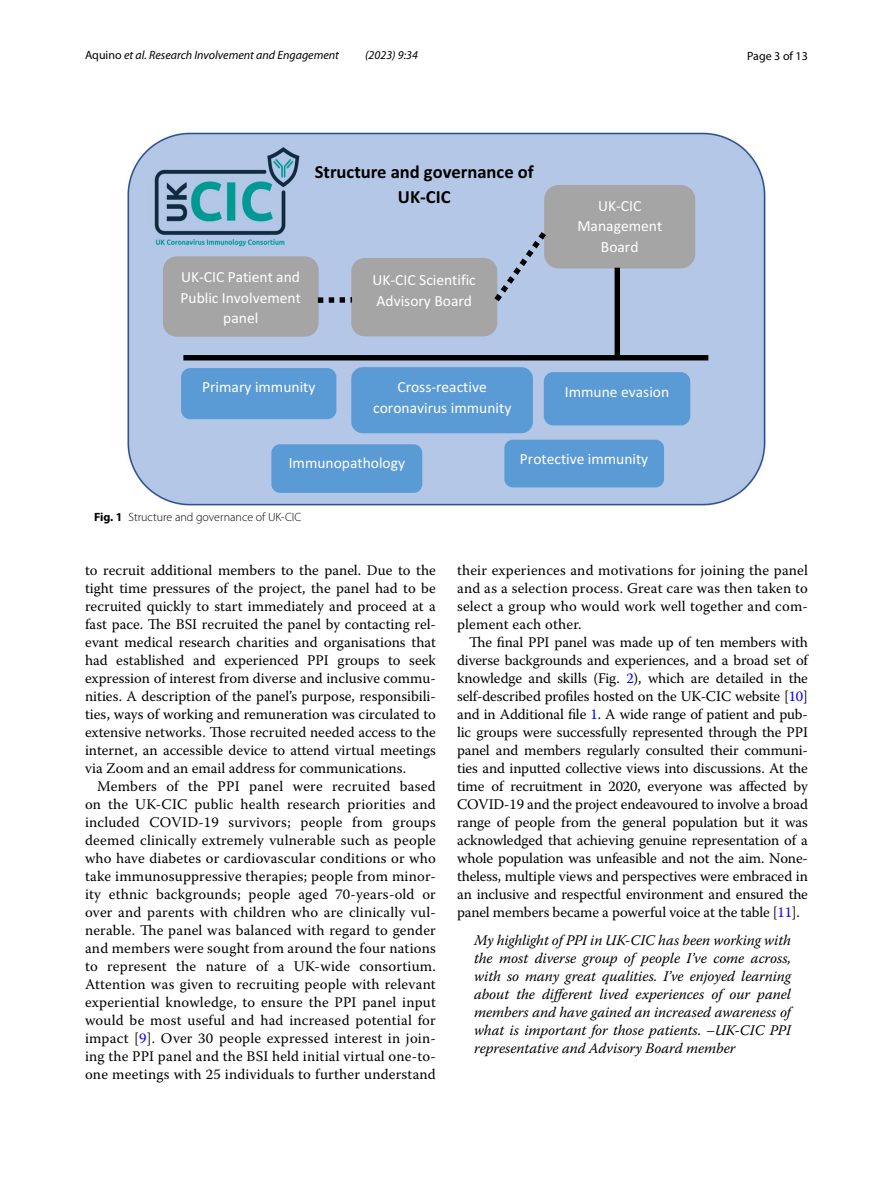
<style>
.page{position:relative;width:893px;height:1187px;background:#fff}
.page>*{position:absolute;margin:0;border:0;box-sizing:border-box;transform-origin:0 0}
.t1{font:700 18.6px/24.5px "Calibri";color:#000;text-align:center}
.t2{font:15.6px/20.4px "Calibri";color:#fff;text-align:center}
.t3{font:14.7px/18px "Warnock Pro";letter-spacing:.01em;color:#000;text-align:justify}
.t4{font:italic 14.7px/18px "Warnock Pro";letter-spacing:-.005em;color:#000;text-align:justify}
.t5{font:italic 12px "Myriad Pro";color:#000}
.t6{font:300 12px "Myriad Pro";color:#000}
.t7{font:12px "Myriad Pro";color:#000}
.s1{font-style:normal}
.s2{font-weight:700}
.s3{color:#00f}
</style>
<div class="page">
<img style="left:127px;top:133px;width:638px;height:372px">
<div style="left:545px;top:186px;width:149px;height:82px;background:#a5a5a5;border-radius:14px"></div>
<div style="left:544px;top:185px;width:151px;height:83px;border:2px solid #a5a5a5;border-radius:14px"></div>
<div style="left:352px;top:259px;width:145px;height:76px;background:#a5a5a5;border-radius:13px"></div>
<div style="left:351px;top:258px;width:146px;height:78px;border:2px solid #a5a5a5;border-radius:13px"></div>
<div style="left:164px;top:257px;width:154px;height:79px;background:#a5a5a5;border-radius:13px"></div>
<div style="left:163px;top:256px;width:156px;height:80px;border:2px solid #a5a5a5;border-radius:13px"></div>
<div style="left:182px;top:369px;width:154px;height:49px;background:#5b9bd5;border-radius:8px"></div>
<div style="left:181px;top:368px;width:155px;height:51px;border:2px solid #5b9bd5;border-radius:8px"></div>
<div style="left:505px;top:440px;width:158px;height:46px;background:#5b9bd5;border-radius:8px"></div>
<div style="left:504px;top:439px;width:160px;height:48px;border:2px solid #5b9bd5;border-radius:8px"></div>
<div style="left:272px;top:445px;width:149px;height:47px;background:#5b9bd5;border-radius:8px"></div>
<div style="left:271px;top:444px;width:151px;height:49px;border:2px solid #5b9bd5;border-radius:8px"></div>
<div style="left:352px;top:368px;width:180px;height:64px;background:#5b9bd5;border-radius:11px"></div>
<div style="left:351px;top:367px;width:182px;height:66px;border:2px solid #5b9bd5;border-radius:11px"></div>
<div style="left:545px;top:373px;width:144px;height:51px;background:#5b9bd5;border-radius:9px"></div>
<div style="left:544px;top:372px;width:146px;height:53px;border:2px solid #5b9bd5;border-radius:9px"></div>
<div style="left:615px;top:268px;width:5px;height:90px;background:#000"></div>
<div style="left:183px;top:355px;width:525px;height:5px;background:#000"></div>
<svg style="left:312px;top:224px;width:241px;height:83px"></svg>
<p class="t5" style="left:85px;top:48px;width:255px"><span class="s1">Aquino</span> et al. Research Involvement and Engagement</p>
<p class="t5" style="left:365px;top:48px;width:54px">(2023) 9:34</p>
<p class="t7" style="left:747px;top:48px;width:62px">Page 3 of 13</p>
<p class="t1" style="left:315px;top:160px;width:220px">Structure and governance of<br>UK-CIC</p>
<p class="t2" style="left:181px;top:266px;width:122px">UK-CIC Patient and<br>Public Involvement panel</p>
<p class="t2" style="left:373px;top:269px;width:105px;text-align:left">UK-CIC Scientific<br>Advisory Board</p>
<p class="t2" style="left:577px;top:195px;width:86px">UK-CIC<br>Management<br>Board</p>
<p class="t2" style="left:202px;top:376px;width:115px">Primary immunity</p>
<p class="t2" style="left:373px;top:376px;width:140px">Cross-reactive coronavirus immunity</p>
<p class="t2" style="left:565px;top:381px;width:106px">Immune evasion</p>
<p class="t2" style="left:289px;top:452px;width:118px">Immunopathology</p>
<p class="t6" style="left:94px;top:510px;width:209px"><span class="s2">Fig. 1</span> Structure and governance of UK-CIC</p>
<p class="t3" style="left:85px;top:561px;width:352px">to recruit additional members to the panel. Due to the tight time pressures of the project, the panel had to be recruited quickly to start immediately and proceed at a fast pace. The BSI recruited the panel by contacting rel&shy;evant medical research charities and organisations that had established and experienced PPI groups to seek expression of interest from diverse and inclusive commu&shy;nities. A description of the panel’s purpose, responsibili&shy;ties, ways of working and remuneration was circulated to extensive networks. Those recruited needed access to the internet, an accessible device to attend virtual meetings via Zoom and an email address for communications.</p>
<p class="t3" style="left:85px;top:777px;width:352px;text-indent:12px">Members of the PPI panel were recruited based on the UK-CIC public health research priorities and included COVID-19 survivors; people from groups deemed clinically extremely vulnerable such as people who have diabetes or cardiovascular conditions or who take immunosuppressive therapies; people from minor&shy;ity ethnic backgrounds; people aged 70-years-old or over and parents with children who are clinically vul&shy;nerable. The panel was balanced with regard to gender and members were sought from around the four nations to represent the nature of a UK-wide consortium.<br>Attention was given to recruiting people with relevant experiential knowledge, to ensure the PPI panel input would be most useful and had increased potential for impact [<span class="s3">9</span>]. Over 30 people expressed interest in join&shy;ing the PPI panel and the BSI held initial virtual one-to&shy;one meetings with 25 individuals to further understand</p>
<p class="t2" style="left:520px;top:448px;width:130px">Protective immunity</p>
<p class="t3" style="left:457px;top:561px;width:352px">their experiences and motivations for joining the panel and as a selection process. Great care was then taken to select a group who would work well together and com&shy;plement each other.</p>
<p class="t3" style="left:457px;top:633px;width:352px;text-indent:12px">The final PPI panel was made up of ten members with diverse backgrounds and experiences, and a broad set of knowledge and skills (Fig. <span class="s3">2</span>), which are detailed in the self-described profiles hosted on the UK-CIC website [<span class="s3">10</span>] and in Additional file <span class="s3">1</span>. A wide range of patient and pub&shy;lic groups were successfully represented through the PPI panel and members regularly consulted their communi&shy;ties and inputted collective views into discussions. At the time of recruitment in 2020, everyone was affected by COVID-19 and the project endeavoured to involve a broad range of people from the general population but it was acknowledged that achieving genuine representation of a whole population was unfeasible and not the aim. None&shy;theless, multiple views and perspectives were embraced in an inclusive and respectful environment and ensured the panel members became a powerful voice at the table [<span class="s3">11</span>].</p>
<p class="t4" style="left:474px;top:930px;width:318px">My highlight of PPI in UK-CIC has been working with the most diverse group of people I’ve come across, with so many great qualities. I’ve enjoyed learning about the different lived experiences of our panel members and have gained an increased awareness of what is important for those patients. –UK-CIC PPI representative and Advisory Board member</p>
</div>
